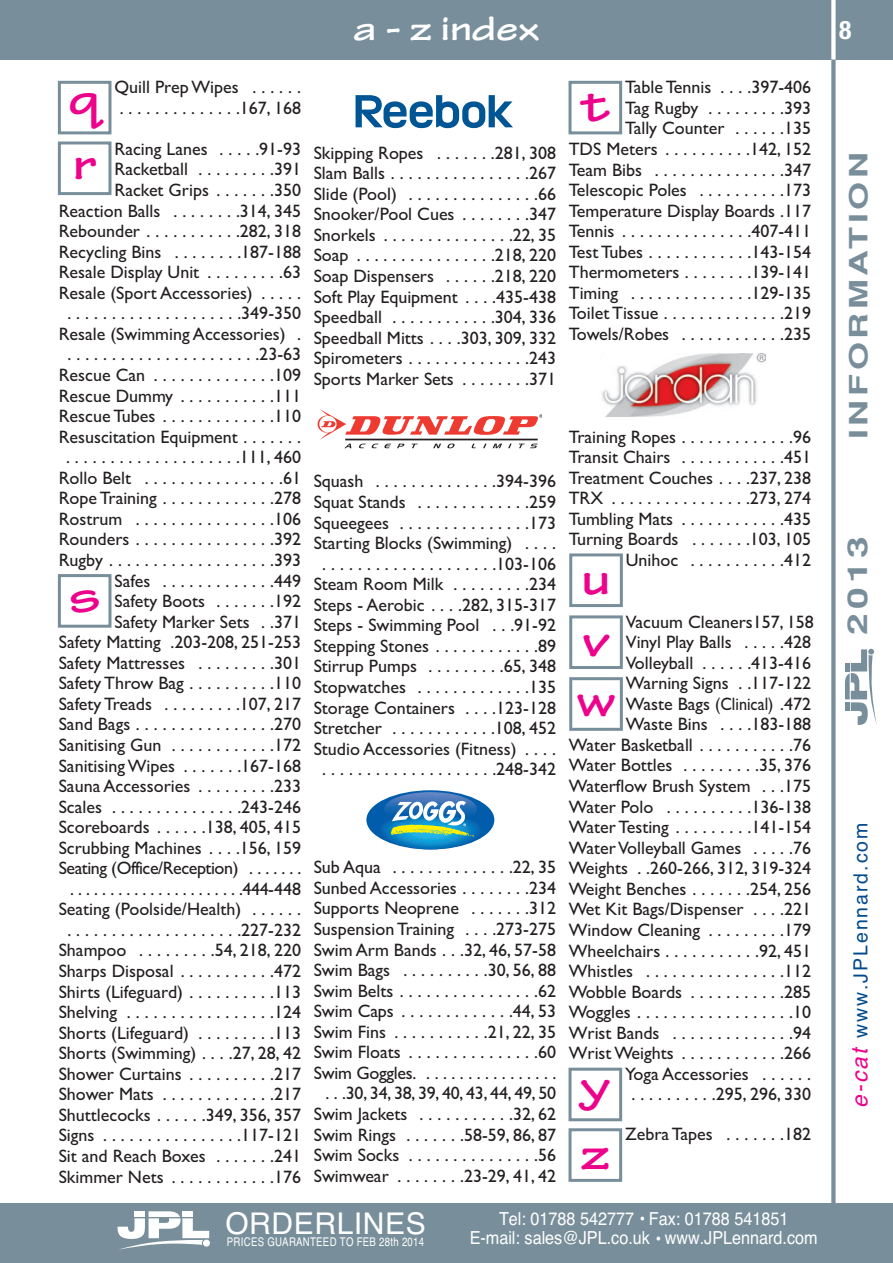
<style>
.page{position:relative;width:893px;height:1263px;background:#fff}
.page>*{position:absolute;margin:0;border:0;box-sizing:border-box;transform-origin:0 0}
.t1{font:700 expanded 48.15px/61.9px "Tekton Pro";color:#ed028c}
.t2{font:700 expanded 36px "Tekton Pro";color:#fff}
.t3{font:30px "Helvetica";letter-spacing:.02em;color:#fff}
.t4{font:700 27.3px "Helvetica";color:#788f9b;scale:1.43 1}
.t5{font:700 condensed 25.5px "Helvetica Neue";color:#fff}
.t6{font:700 25.2px "Helvetica";letter-spacing:.1em;color:#788f9b;scale:1.43 1}
.t7{font:19.5px "Helvetica";letter-spacing:.1em;color:#004a8d}
.t8{font:18px/20.5px "Gill Sans";color:#231f20;text-align:right}
.t9{font:18px/18.5px "Helvetica";color:#fff;text-align:center;scale:.9 1}
.t10{font:12px "Helvetica";letter-spacing:.03em;color:#fff;scale:.8 1}
.s1{color:#fff}
.s2{font-style:italic;font-size:22.5px;color:#ed028c}
</style>
<div class="page">
<div style="left:0;top:0;width:893px;height:60px;background:#788f9b"></div>
<svg style="left:845px;top:649px;width:32px;height:76px"></svg>
<div style="left:831px;top:0;width:5px;height:1263px;background:#788f9b"></div>
<div style="left:831px;top:0;width:5px;height:60px;background:#fff"></div>
<div style="left:0;top:1203px;width:893px;height:60px;background:#788f9b"></div>
<svg style="left:118px;top:1211px;width:92px;height:39px"></svg>
<div style="left:568px;top:81px;width:54px;height:53px;border:3px solid #788f9b"></div>
<div style="left:569px;top:553px;width:54px;height:54px;border:3px solid #788f9b"></div>
<div style="left:569px;top:615px;width:54px;height:54px;border:3px solid #788f9b"></div>
<div style="left:569px;top:677px;width:54px;height:54px;border:3px solid #788f9b"></div>
<div style="left:568px;top:1068px;width:54px;height:53px;border:3px solid #788f9b"></div>
<div style="left:568px;top:1128px;width:54px;height:54px;border:3px solid #788f9b"></div>
<svg style="left:356px;top:95px;width:157px;height:33px"></svg>
<svg style="left:318px;top:409px;width:224px;height:39px"></svg>
<div style="left:366px;top:790px;width:128px;height:59px;background:#015dab;border-radius:50%"></div>
<img style="left:379px;top:826px;width:103px;height:23px">
<svg style="left:384px;top:792px;width:93px;height:44px"></svg>
<img style="left:602px;top:354px;width:163px;height:63px">
<div style="left:58px;top:574px;width:53px;height:54px;border:3px solid #788f9b"></div>
<div style="left:58px;top:81px;width:53px;height:53px;border:3px solid #788f9b"></div>
<div style="left:58px;top:141px;width:53px;height:54px;border:3px solid #788f9b"></div>
<h2 class="t2" style="left:353px;top:16px;width:188px">a - z index</h2>
<p class="t8" style="left:114px;top:77px;width:188px;text-align:left">Quill PrepWipes . . . . . . . . . . . . . . . . . . . .167, 168</p>
<p class="t8" style="left:59px;top:138px;width:248px">Racing Lanes . . . . .91-93<br>Racketball . . . . . . . . .391<br>Racket Grips . . . . . . .350<br>Reaction Balls . . . . . . . .314, 345<br>Rebounder . . . . . . . . . . .282, 318<br>Recycling Bins . . . . . . . .187-188<br>Resale Display Unit . . . . . . . . .63<br>Resale (Sport Accessories) . . . . .<span class="s1">. </span>. . . . . . . . . . . . . . . . . . . .349-350<br>Resale (Swimming Accessories) . . . . . . . . . . . . . . . . . . . . . . .23-63<br>Rescue Can . . . . . . . . . . . . . .109<br>Rescue Dummy . . . . . . . . . . .111<br>Rescue Tubes . . . . . . . . . . . . .110<br>Resuscitation Equipment . . . . . . . . . . . . . . . . . . . . . . . . . . .111, 460<br>Rollo Belt . . . . . . . . . . . . . . . .61<br>Rope Training . . . . . . . . . . . . .278<br>Rostrum . . . . . . . . . . . . . . . .106<br>Rounders . . . . . . . . . . . . . . . .392<br>Rugby . . . . . . . . . . . . . . . . . . .393<br>Safes . . . . . . . . . . . . .449<br>Safety Boots . . . . . . .192<br>Safety Marker Sets . .371<br>Safety Matting .203-208, 251-253<br>Safety Mattresses . . . . . . . . .301<br>Safety Throw Bag . . . . . . . . . .110<br>Safety Treads . . . . . . . . .107, 217<br>Sand Bags . . . . . . . . . . . . . . . .270<br>Sanitising Gun . . . . . . . . . . . .172<br>SanitisingWipes . . . . . . .167-168<br>Sauna Accessories . . . . . . . . .233<br>Scales . . . . . . . . . . . . . . .243-246<br>Scoreboards . . . . . .138, 405, 415<br>Scrubbing Machines . . . .156, 159<br>Seating (Office/Reception) . . . . . . . . . . . . . . . . . . . . . . . . . . . . .444-448<br>Seating (Poolside/Health) . . . . . .<span class="s1">. </span>. . . . . . . . . . . . . . . . . . . .227-232<br>Shampoo . . . . . . . . .54, 218, 220<br>Sharps Disposal . . . . . . . . . . .472<br>Shirts (Lifeguard) . . . . . . . . . .113<br>Shelving . . . . . . . . . . . . . . . . .124<br>Shorts (Lifeguard) . . . . . . . . .113<br>Shorts (Swimming) . . . .27, 28, 42<br>Shower Curtains . . . . . . . . . .217<br>Shower Mats . . . . . . . . . . . . .217<br>Shuttlecocks . . . . . .349, 356, 357<br>Signs . . . . . . . . . . . . . . . .117-121<br>Sit and Reach Boxes . . . . . . .241<br>Skimmer Nets . . . . . . . . . . . .176</p>
<p class="t8" style="left:314px;top:142px;width:244px;text-align:justify">Skipping Ropes . . . . . . .281, 308<br>Slam Balls . . . . . . . . . . . . . . . .267<br>Slide (Pool) . . . . . . . . . . . . . . .66<br>Snooker/Pool Cues . . . . . . . .347<br>Snorkels . . . . . . . . . . . . . . .22, 35<br>Soap . . . . . . . . . . . . . . . .218, 220<br>Soap Dispensers . . . . . .218, 220<br>Soft Play Equipment . . . .435-438<br>Speedball . . . . . . . . . . . .304, 336<br>Speedball Mitts . . . .303, 309, 332<br>Spirometers . . . . . . . . . . . . . .243<br>Sports Marker Sets . . . . . . . .371</p>
<h1 class="t1" style="left:69px;top:72px;width:33px;line-height:65.2px">q r</h1>
<p class="t8" style="left:314px;top:471px;width:244px;text-align:center">Squash . . . . . . . . . . . . . .394-396<br>Squat Stands . . . . . . . . . . . . .259<br>Squeegees . . . . . . . . . . . . . . .173<br>Starting Blocks (Swimming) . . . . . . . . . . . . . . . . . . . . . . . .103-106<br>Steam Room Milk . . . . . . . . .234<br>Steps - Aerobic . . . .282, 315-317<br>Steps - Swimming Pool . . .91-92<br>Stepping Stones . . . . . . . . . . . .89<br>Stirrup Pumps . . . . . . . . .65, 348<br>Stopwatches . . . . . . . . . . . . .135<br>Storage Containers . . . .123-128<br>Stretcher . . . . . . . . . . . .108, 452<br>Studio Accessories (Fitness) . . . . . . . . . . . . . . . . . . . . . . . .248-342</p>
<h1 class="t1" style="left:69px;top:572px;width:33px">s</h1>
<p class="t8" style="left:314px;top:857px;width:248px;text-align:center">Sub Aqua . . . . . . . . . . . . . .22, 35<br>Sunbed Accessories . . . . . . . .234<br>Supports Neoprene . . . . . . .312<br>Suspension Training . . . .273-275<br>Swim Arm Bands . . .32, 46, 57-58<br>Swim Bags . . . . . . . . . .30, 56, 88<br>Swim Belts . . . . . . . . . . . . . . . .62<br>Swim Caps . . . . . . . . . . . . .44, 53<br>Swim Fins . . . . . . . . . . .21, 22, 35<br>Swim Floats . . . . . . . . . . . . . . .60<br>Swim Goggles. . . . . . . . . . . . . . . . .<span class="s1">. </span>. . .30, 34, 38, 39, 40, 43, 44, 49, 50<br>Swim Jackets . . . . . . . . . . .32, 62<br>Swim Rings . . . . . . .58-59, 86, 87<br>Swim Socks . . . . . . . . . . . . . . .56<br>Swimwear . . . . . . . .23-29, 41, 42</p>
<p class="t8" style="left:569px;top:77px;width:244px">Table Tennis . . . .397-406<br>Tag Rugby . . . . . . . . .393<br>Tally Counter . . . . . .135<br>TDS Meters . . . . . . . . . .142, 152<br>Team Bibs . . . . . . . . . . . . . . .347<br>Telescopic Poles . . . . . . . . . .173<br>Temperature Display Boards .117<br>Tennis . . . . . . . . . . . . . . .407-411<br>Test Tubes . . . . . . . . . . . .143-154<br>Thermometers . . . . . . . .139-141<br>Timing . . . . . . . . . . . . . .129-135<br>Toilet Tissue . . . . . . . . . . . . . .219<br>Towels/Robes . . . . . . . . . . . .235</p>
<h1 class="t1" style="left:580px;top:82px;width:32px">t</h1>
<p class="t8" style="left:569px;top:426px;width:244px">Training Ropes . . . . . . . . . . . . .96<br>Transit Chairs . . . . . . . . . . . .451<br>Treatment Couches . . . .237, 238<br>TRX . . . . . . . . . . . . . . . .273, 274<br>Tumbling Mats . . . . . . . . . . . .435<br>Turning Boards . . . . . . .103, 105<br>Unihoc . . . . . . . . . . .412</p>
<h1 class="t1" style="left:581px;top:554px;width:31px">u v</h1>
<p class="t8" style="left:569px;top:611px;width:248px">Vacuum Cleaners157, 158<br>Vinyl Play Balls . . . . .428<br>Volleyball . . . . . .413-416<br>Warning Signs . .117-122<br>Waste Bags (Clinical) .472<br>Waste Bins . . . .183-188<br>Water Basketball . . . . . . . . . . .76<br>Water Bottles . . . . . . . . .35, 376<br>Waterflow Brush System . . .175<br>Water Polo . . . . . . . . . .136-138<br>Water Testing . . . . . . . . .141-154<br>WaterVolleyball Games . . . . .76<br>Weights . .260-266, 312, 319-324<br>Weight Benches . . . . . . .254, 256<br>Wet Kit Bags/Dispenser . . . .221<br>Window Cleaning . . . . . . . . .179<br>Wheelchairs . . . . . . . . . . .92, 451<br>Whistles . . . . . . . . . . . . . . . .112<br>Wobble Boards . . . . . . . . . . .285<br>Woggles . . . . . . . . . . . . . . . . . .10<br>Wrist Bands . . . . . . . . . . . . . .94<br>WristWeights . . . . . . . . . . . .266<br>Yoga Accessories . . . . . .<span class="s1">.<br></span>. . . . . . . . . .295, 296, 330</p>
<p class="t8" style="left:625px;top:1123px;width:188px">Zebra Tapes . . . . . . .182</p>
<h1 class="t1" style="left:576px;top:676px;width:41px">w</h1>
<h1 class="t1" style="left:580px;top:1058px;width:32px;line-height:68.1px">y z</h1>
<h3 class="t3" style="left:225px;top:1206px;width:202px">ORDERLINES</h3>
<p class="t10" style="left:227px;top:1235px;width:248px">PRICES GUARANTEED TO FEB 28th 2014</p>
<p class="t9" style="left:470px;top:1210px;width:388px">Tel: 01788 542777 • Fax: 01788 541851<br>E-mail: sales@JPL.co.uk • www.JPLennard.com</p>
<h3 class="t5" style="left:839px;top:15px;width:14px">8</h3>
<h3 class="t6" style="left:844px;top:439px;width:202px;rotate:-90deg">INFORMATION</h3>
<h3 class="t4" style="left:842px;top:634px;width:70px;rotate:-90deg">2013</h3>
<p class="t7" style="left:849px;top:1108px;width:287px;rotate:-90deg"><span class="s2">e-cat</span> www.JPLennard.com</p>
</div>
